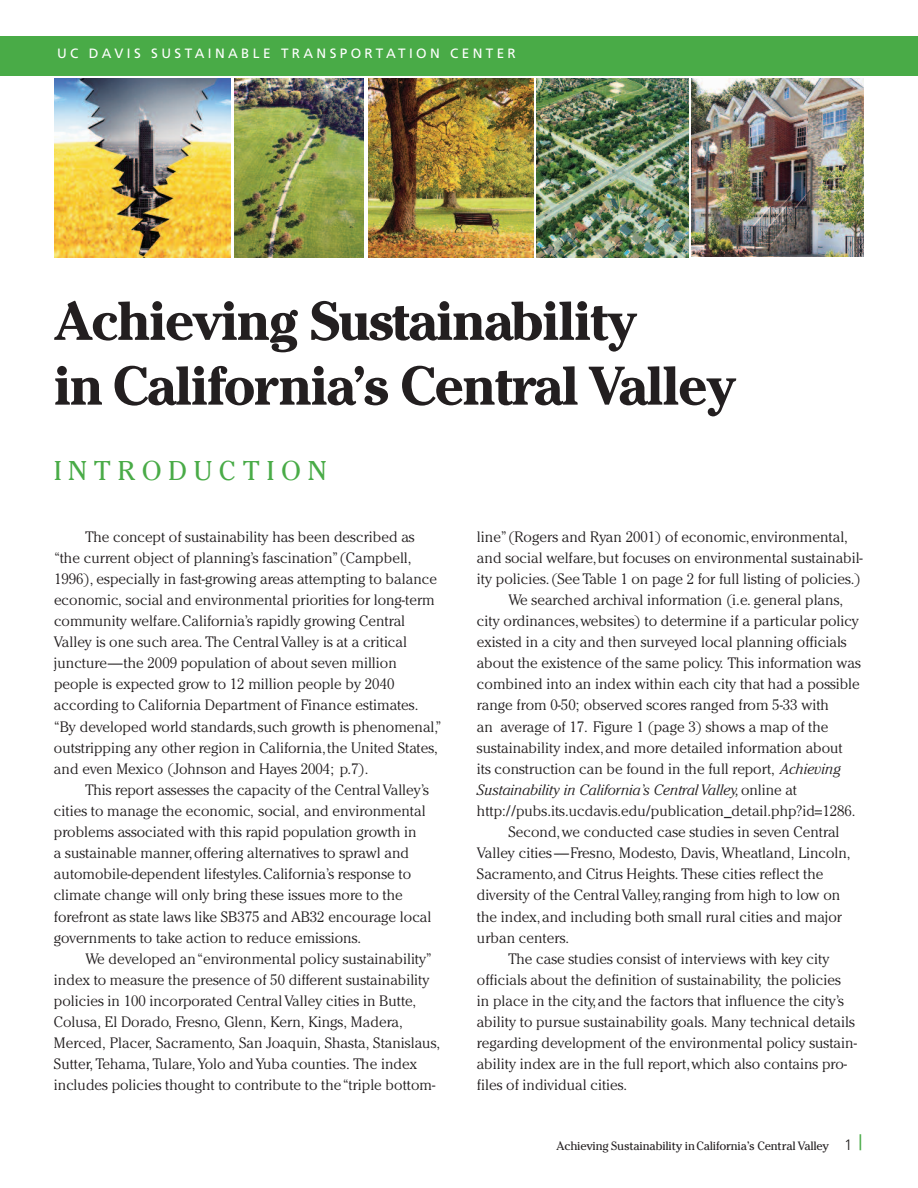
<style>
.page{position:relative;width:918px;height:1188px;background:#fff}
.page>*{position:absolute;margin:0;border:0;box-sizing:border-box;transform-origin:0 0}
.t1{font:700 54px/64.8px "Cheltenham";letter-spacing:-.025em;color:#231f20}
.t2{font:27px "Cheltenham";letter-spacing:.25em;color:#49ab47}
.t3{font:300 15px "Cheltenham";color:#231f20}
.t4{font:italic 300 15px "Cheltenham";color:#231f20}
.t5{font:13.5px "Frutiger";letter-spacing:.25em;color:#fff}
.t6{font:12px "Cheltenham";letter-spacing:-.02em;color:#231f20}
.s1{font-style:italic}
.s2{font-style:normal}
.s3{font-family:"Frutiger";font-weight:300;font-size:15px}
.s4{font-family:"Frutiger";font-weight:300;font-size:21px;color:#49ab47}
</style>
<div class="page">
<div style="left:0;top:36px;width:918px;height:40px;background:#49ab47"></div>
<img style="left:54px;top:78px;width:177px;height:180px">
<img style="left:234px;top:78px;width:129px;height:180px">
<img style="left:368px;top:78px;width:165px;height:180px">
<img style="left:536px;top:78px;width:152px;height:180px">
<img style="left:692px;top:78px;width:172px;height:178px">
<p class="t5" style="left:57px;top:48px;width:460px">UC DAVIS SUSTAINABLE TRANSPORTATION CENTER</p>
<p class="t1" style="left:54px;top:294px;width:684px">Achieving Sustainability<br>in California’s Central Valley</p>
<p class="t2" style="left:54px;top:455px;width:274px">INTRODUCTION</p>
<p class="t3" style="left:86px;top:531px;width:331px">The concept of sustainability has been described as</p>
<p class="t3" style="left:54px;top:552px;width:359px">“the current object of planning’s fascination”(Campbell,</p>
<p class="t3" style="left:54px;top:573px;width:385px">1996), especially in fast-growing areas attempting to balance</p>
<p class="t3" style="left:54px;top:594px;width:382px">economic, social and environmental priorities for long-term</p>
<p class="t3" style="left:54px;top:615px;width:353px">community welfare.California’s rapidly growing Central</p>
<p class="t3" style="left:54px;top:636px;width:355px">Valley is one such area. The CentralValley is at a critical</p>
<p class="t3" style="left:54px;top:657px;width:344px">juncture—the 2009 population of about seven million</p>
<p class="t3" style="left:54px;top:678px;width:342px">people is expected grow to 12 million people by 2040</p>
<p class="t3" style="left:54px;top:699px;width:366px">according to California Department of Finance estimates.</p>
<p class="t3" style="left:54px;top:720px;width:389px">“By developed world standards,such growth is phenomenal,”</p>
<p class="t3" style="left:54px;top:742px;width:385px">outstripping any other region in California,the United States,</p>
<p class="t3" style="left:54px;top:763px;width:316px">and even Mexico (Johnson and Hayes 2004; p.7).</p>
<p class="t3" style="left:85px;top:784px;width:345px">This report assesses the capacity of the CentralValley’s</p>
<p class="t3" style="left:54px;top:805px;width:373px">cities to manage the economic, social, and environmental</p>
<p class="t3" style="left:54px;top:826px;width:364px">problems associated with this rapid population growth in</p>
<p class="t3" style="left:54px;top:847px;width:357px">a sustainable manner,offering alternatives to sprawl and</p>
<p class="t3" style="left:54px;top:868px;width:359px">automobile-dependent lifestyles.California’s response to</p>
<p class="t3" style="left:54px;top:889px;width:350px">climate change will only bring these issues more to the</p>
<p class="t3" style="left:54px;top:910px;width:379px">forefront as state laws like SB375 and AB32 encourage local</p>
<p class="t3" style="left:54px;top:932px;width:309px">governments to take action to reduce emissions.</p>
<p class="t3" style="left:85px;top:953px;width:348px">We developed an“environmental policy sustainability”</p>
<p class="t3" style="left:54px;top:974px;width:377px">index to measure the presence of 50 different sustainability</p>
<p class="t3" style="left:54px;top:995px;width:364px">policies in 100 incorporated CentralValley cities in Butte,</p>
<p class="t3" style="left:54px;top:1016px;width:350px">Colusa, El Dorado, Fresno, Glenn, Kern, Kings, Madera,</p>
<p class="t3" style="left:54px;top:1037px;width:388px">Merced, Placer, Sacramento, San Joaquin, Shasta, Stanislaus,</p>
<p class="t3" style="left:54px;top:1058px;width:365px">Sutter, Tehama, Tulare,Yolo andYuba counties. The index</p>
<p class="t3" style="left:54px;top:1079px;width:383px">includes policies thought to contribute to the“triple bottom-</p>
<p class="t3" style="left:477px;top:531px;width:373px">line”(Rogers and Ryan 2001) of economic,environmental,</p>
<p class="t3" style="left:477px;top:552px;width:387px">and social welfare,but focuses on environmental sustainabil-</p>
<p class="t3" style="left:477px;top:573px;width:385px">ity policies.(See Table 1 on page 2 for full listing of policies.)</p>
<p class="t3" style="left:508px;top:594px;width:336px">We searched archival information (i.e. general plans,</p>
<p class="t3" style="left:477px;top:615px;width:384px">city ordinances,websites) to determine if a particular policy</p>
<p class="t3" style="left:477px;top:636px;width:371px">existed in a city and then surveyed local planning officials</p>
<p class="t3" style="left:477px;top:657px;width:385px">about the existence of the same policy. This information was</p>
<p class="t3" style="left:477px;top:678px;width:384px">combined into an index within each city that had a possible</p>
<p class="t3" style="left:477px;top:699px;width:354px">range from 0-50; observed scores ranged from 5-33 with</p>
<p class="t3" style="left:477px;top:721px;width:353px">an average of 17. Figure 1 (page 3) shows a map of the</p>
<p class="t3" style="left:477px;top:742px;width:367px">sustainability index,and more detailed information about</p>
<p class="t3" style="left:477px;top:763px;width:366px">its construction can be found in the full report, <span class="s1">Achieving</span></p>
<p class="t4" style="left:477px;top:784px;width:322px">Sustainability in California’s CentralValley,<span class="s2">online at</span></p>
<p class="t3" style="left:477px;top:805px;width:380px">http://pubs.its.ucdavis.edu/publication_detail.php?id=1286.</p>
<p class="t3" style="left:508px;top:826px;width:333px">Second,we conducted case studies in seven Central</p>
<p class="t3" style="left:477px;top:847px;width:375px">Valley cities—Fresno, Modesto, Davis, Wheatland, Lincoln,</p>
<p class="t3" style="left:477px;top:868px;width:348px">Sacramento,and Citrus Heights. These cities reflect the</p>
<p class="t3" style="left:477px;top:889px;width:365px">diversity of the CentralValley,ranging from high to low on</p>
<p class="t3" style="left:477px;top:910px;width:366px">the index,and including both small rural cities and major</p>
<p class="t3" style="left:477px;top:932px;width:94px">urban centers.</p>
<p class="t3" style="left:508px;top:953px;width:323px">The case studies consist of interviews with key city</p>
<p class="t3" style="left:477px;top:974px;width:365px">officials about the definition of sustainability, the policies</p>
<p class="t3" style="left:477px;top:995px;width:369px">in place in the city,and the factors that influence the city’s</p>
<p class="t3" style="left:477px;top:1016px;width:379px">ability to pursue sustainability goals. Many technical details</p>
<p class="t3" style="left:477px;top:1037px;width:381px">regarding development of the environmental policy sustain-</p>
<p class="t3" style="left:477px;top:1058px;width:372px">ability index are in the full report,which also contains pro-</p>
<p class="t3" style="left:477px;top:1079px;width:152px">files of individual cities.</p>
<p class="t6" style="left:557px;top:1139px;width:308px">Achieving Sustainability inCalifornia’s Central Valley <span class="s3">1</span> <span class="s4">|</span></p>
</div>
